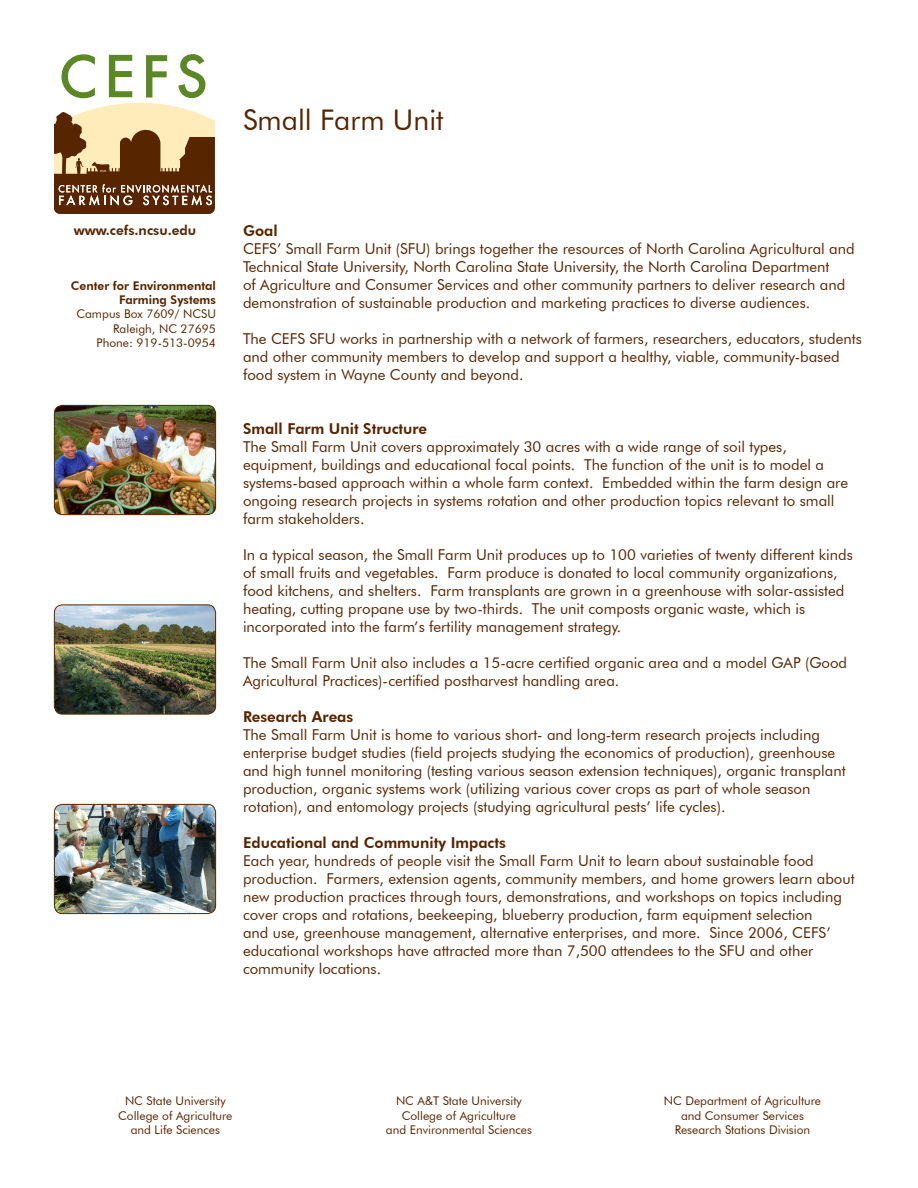
<style>
.page{position:relative;width:918px;height:1188px;background:#fff}
.page>*{position:absolute;margin:0;border:0;box-sizing:border-box;transform-origin:0 0}
.t1{font:28.5px "Futura BT";color:#572500}
.t2{font:15px/18px "Futura BT";color:#572500}
.t3{font:800 15px "Futura BT";color:#572500}
.t4{font:800 13.5px "Futura BT";color:#572500}
.t5{font:12px "Futura BT";color:#572500}
.t6{font:800 12px "Futura BT";color:#572500}
</style>
<div class="page">
<img style="left:54px;top:405px;width:162px;height:110px">
<div style="left:54px;top:405px;width:162px;height:110px;border:1px solid #572500;border-radius:8px"></div>
<img style="left:54px;top:606px;width:162px;height:108px">
<div style="left:54px;top:604px;width:162px;height:110px;border:1px solid #572500;border-radius:8px"></div>
<img style="left:54px;top:804px;width:162px;height:110px">
<div style="left:54px;top:804px;width:162px;height:110px;border:1px solid #572500;border-radius:8px"></div>
<svg style="left:54px;top:54px;width:161px;height:160px"></svg>
<p class="t1" style="left:243px;top:102px;width:202px">Small Farm Unit</p>
<p class="t4" style="left:74px;top:222px;width:124px">www.cefs.ncsu.edu</p>
<p class="t6" style="left:71px;top:278px;width:147px">Center for Environmental</p>
<p class="t6" style="left:119px;top:292px;width:98px">Farming Systems</p>
<p class="t5" style="left:76px;top:307px;width:141px">Campus Box 7609/ NCSU</p>
<p class="t5" style="left:113px;top:321px;width:104px">Raleigh, NC 27695</p>
<p class="t5" style="left:97px;top:336px;width:121px">Phone: 919-513-0954</p>
<p class="t3" style="left:243px;top:222px;width:36px">Goal</p>
<p class="t2" style="left:243px;top:240px;width:613px">CEFS’ Small Farm Unit (SFU) brings together the resources of North Carolina Agricultural and Technical State University, North Carolina State University, the North Carolina Department<br>of Agriculture and Consumer Services and other community partners to deliver research and demonstration of sustainable production and marketing practices to diverse audiences.</p>
<p class="t2" style="left:243px;top:330px;width:620px">The CEFS SFU works in partnership with a network of farmers, researchers, educators, students and other community members to develop and support a healthy, viable, community-based food system in Wayne County and beyond.</p>
<p class="t3" style="left:243px;top:420px;width:186px">Small Farm Unit Structure</p>
<p class="t2" style="left:243px;top:438px;width:607px">The Small Farm Unit covers approximately 30 acres with a wide range of soil types, equipment, buildings and educational focal points. The function of the unit is to model a systems-based approach within a whole farm context. Embedded within the farm design are ongoing research projects in systems rotation and other production topics relevant to small farm stakeholders.</p>
<p class="t2" style="left:243px;top:546px;width:611px">In a typical season, the Small Farm Unit produces up to 100 varieties of twenty different kinds of small fruits and vegetables. Farm produce is donated to local community organizations, food kitchens, and shelters. Farm transplants are grown in a greenhouse with solar-assisted heating, cutting propane use by two-thirds. The unit composts organic waste, which is incorporated into the farm’s fertility management strategy.</p>
<p class="t2" style="left:243px;top:654px;width:606px">The Small Farm Unit also includes a 15-acre certified organic area and a model GAP (Good<br>Agricultural Practices)-certified postharvest handling area.</p>
<p class="t3" style="left:243px;top:708px;width:112px">Research Areas</p>
<p class="t2" style="left:243px;top:726px;width:604px">The Small Farm Unit is home to various short- and long-term research projects including enterprise budget studies (field projects studying the economics of production), greenhouse and high tunnel monitoring (testing various season extension techniques), organic transplant production, organic systems work (utilizing various cover crops as part of whole season rotation), and entomology projects (studying agricultural pests’ life cycles).</p>
<p class="t3" style="left:243px;top:834px;width:264px">Educational and Community Impacts</p>
<p class="t2" style="left:243px;top:852px;width:613px">Each year, hundreds of people visit the Small Farm Unit to learn about sustainable food production. Farmers, extension agents, community members, and home growers learn about new production practices through tours, demonstrations, and workshops on topics including cover crops and rotations, beekeeping, blueberry production, farm equipment selection<br>and use, greenhouse management, alternative enterprises, and more. Since 2006, CEFS’ educational workshops have attracted more than 7,500 attendees to the SFU and other community locations.</p>
<p class="t5" style="left:125px;top:1094px;width:102px">NC State University</p>
<p class="t5" style="left:118px;top:1108px;width:116px">College of Agriculture</p>
<p class="t5" style="left:131px;top:1122px;width:91px">and Life Sciences</p>
<p class="t5" style="left:396px;top:1094px;width:127px">NC A&amp;T State University</p>
<p class="t5" style="left:402px;top:1108px;width:116px">College of Agriculture</p>
<p class="t5" style="left:386px;top:1122px;width:148px">and Environmental Sciences</p>
<p class="t5" style="left:664px;top:1094px;width:159px">NC Department of Agriculture</p>
<p class="t5" style="left:681px;top:1108px;width:124px">and Consumer Services</p>
<p class="t5" style="left:675px;top:1122px;width:137px">Research Stations Division</p>
</div>
